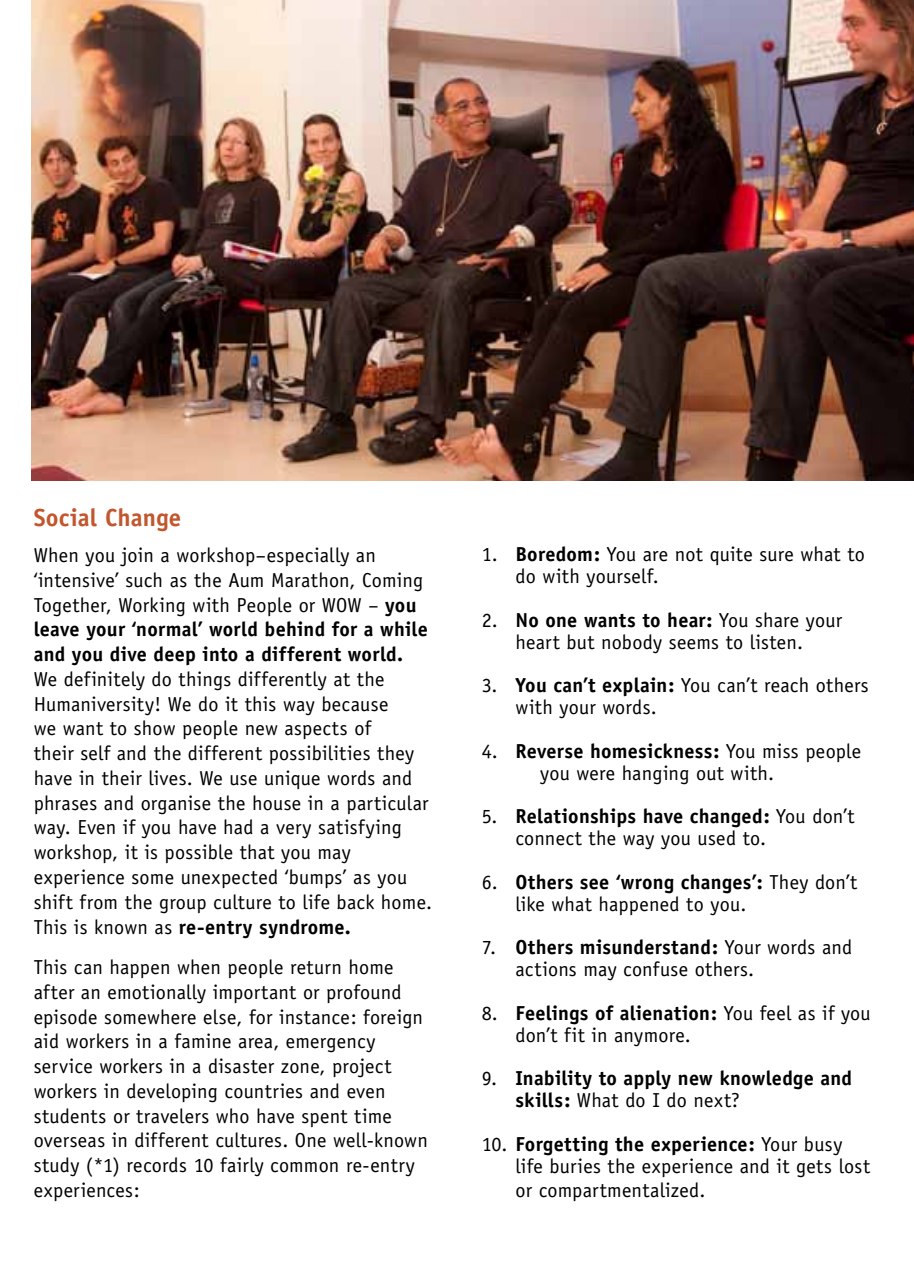
<style>
.page{position:relative;width:914px;height:1277px;background:#fff}
.page>*{position:absolute;margin:0;border:0;box-sizing:border-box;transform-origin:0 0}
.t1{font:700 24.75px "Officina Sans";letter-spacing:.005em;color:#c2572e}
.t2{font:20.25px/24.8px "Officina Sans";letter-spacing:.01em;color:#000}
.t3{font:700 20.25px/21.8px "Officina Sans";letter-spacing:.01em;color:#000}
.s1{font-weight:700}
.s2{font-weight:400}
</style>
<div class="page">
<img style="left:32px;top:0;width:882px;height:480px">
<p class="t1" style="left:34px;top:502px;width:149px">Social Change</p>
<p class="t2" style="left:34px;top:543px;width:396px">When you join a workshop–especially an ‘intensive’ such as the Aum Marathon, Coming Together, Working with People or WOW – <span class="s1">you leave your ‘normal’ world behind for a while and you dive deep into a different world.</span></p>
<p class="t2" style="left:34px;top:666px;width:400px">We definitely do things differently at the Humaniversity! We do it this way because<br>we want to show people new aspects of<br>their self and the different possibilities they have in their lives. We use unique words and phrases and organise the house in a particular way. Even if you have had a very satisfying workshop, it is possible that you may experience some unexpected ‘bumps’ as you shift from the group culture to life back home.<br>This is known as <span class="s1">re-entry syndrome.</span></p>
<p class="t2" style="left:34px;top:954px;width:396px">This can happen when people return home after an emotionally important or profound episode somewhere else, for instance: foreign aid workers in a famine area, emergency service workers in a disaster zone, project workers in developing countries and even students or travelers who have spent time overseas in different cultures. One well-known study (*1) records 10 fairly common re-entry experiences:</p>
<p class="t2" style="left:515px;top:543px;width:351px;line-height:21.8px;text-indent:-34px">1. <span class="s1">Boredom:</span> You are not quite sure what to do with yourself.</p>
<p class="t2" style="left:482px;top:609px;width:362px;line-height:21.8px;text-align:center">2. <span class="s1">No one wants to hear:</span> You share your heart but nobody seems to listen.</p>
<p class="t2" style="left:515px;top:674px;width:355px;line-height:21.8px;text-indent:-34px">3. <span class="s1">You can’t explain:</span> You can’t reach others with your words.</p>
<p class="t2" style="left:540px;top:740px;width:323px;line-height:21.8px;text-indent:-58px">4. <span class="s1">Reverse homesickness:</span> You miss people you were hanging out with.</p>
<p class="t2" style="left:515px;top:805px;width:341px;line-height:21.8px;text-indent:-34px">5. <span class="s1">Relationships have changed:</span> You don’t connect the way you used to.</p>
<p class="t2" style="left:515px;top:871px;width:343px;line-height:21.8px;text-indent:-34px">6. <span class="s1">Others see ‘wrong changes’:</span> They don’t like what happened to you.</p>
<p class="t2" style="left:515px;top:936px;width:338px;line-height:21.8px;text-indent:-34px">7. <span class="s1">Others misunderstand:</span> Your words and actions may confuse others.</p>
<p class="t2" style="left:515px;top:1002px;width:357px;line-height:21.8px;text-indent:-34px">8. <span class="s1">Feelings of alienation:</span> You feel as if you don’t fit in anymore.</p>
<p class="t3" style="left:515px;top:1067px;width:338px;text-indent:-34px"><span class="s2">9.</span> Inability to apply new knowledge and skills: <span class="s2">What do I do next?</span></p>
<p class="t2" style="left:515px;top:1133px;width:356px;line-height:21.8px;text-indent:-34px">10. <span class="s1">Forgetting the experience:</span> Your busy life buries the experience and it gets lost</p>
<p class="t2" style="left:515px;top:1177px;width:191px">or compartmentalized.</p>
</div>
